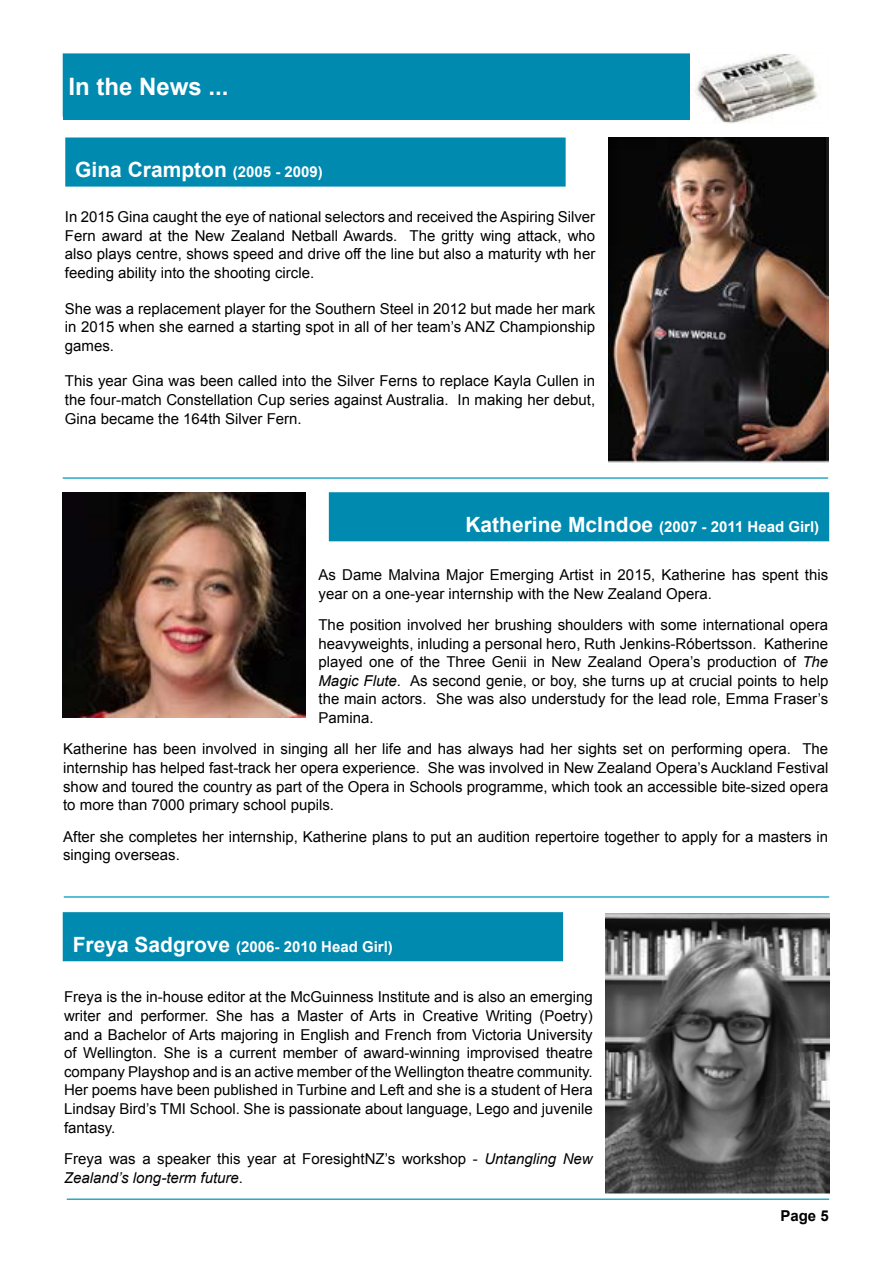
<style>
.page{position:relative;width:893px;height:1263px;background:#fff}
.page>*{position:absolute;margin:0;border:0;box-sizing:border-box;transform-origin:0 0}
.t1{font:700 24px "Arial";color:#fff}
.t2{font:700 21px "Arial";color:#fff}
.t3{font:15px/18.6px "Arial";color:#000;text-align:justify}
.t4{font:700 15px "Arial";color:#fff}
.t5{font:700 15px "Arial";color:#000}
.s1{font-size:15px}
.s2{font-size:21px}
.s3{font-style:italic}
</style>
<div class="page">
<div style="left:64px;top:54px;width:765px;height:66px;background:#008ab0"></div>
<hr style="left:67px;top:1198px;width:762px;height:2px;background:#2aa9c7">
<div style="left:63px;top:53px;width:632px;height:64px;border:2px solid #008ab0"></div>
<hr style="left:63px;top:477px;width:765px;height:2px;background:#2aa9c7">
<div style="left:66px;top:138px;width:499px;height:48px;background:#008ab0"></div>
<div style="left:65px;top:137px;width:501px;height:50px;border:2px solid #008ab0"></div>
<img style="left:608px;top:137px;width:220px;height:326px">
<div style="left:330px;top:493px;width:498px;height:48px;background:#008ab0"></div>
<div style="left:329px;top:492px;width:500px;height:49px;border:2px solid #008ab0"></div>
<img style="left:63px;top:492px;width:243px;height:225px">
<hr style="left:64px;top:896px;width:765px;height:2px;background:#2aa9c7">
<div style="left:63px;top:913px;width:499px;height:47px;background:#008ab0"></div>
<div style="left:63px;top:912px;width:500px;height:49px;border:2px solid #008ab0"></div>
<img style="left:606px;top:914px;width:224px;height:280px">
<img style="left:692px;top:55px;width:135px;height:67px">
<div style="left:690px;top:53px;width:139px;height:71px;border:1px solid #fefefc"></div>
<h1 class="t1" style="left:68px;top:70px;width:162px">In the News ...</h1>
<h2 class="t2" style="left:75px;top:156px;width:249px">Gina Crampton <span class="s1">(2005 - 2009)</span></h2>
<p class="t3" style="left:65px;top:208px;width:532px">In 2015 Gina caught the eye of national selectors and received the Aspiring Silver Fern award at the New Zealand Netball Awards. The gritty wing attack, who also plays centre, shows speed and drive off the line but also a maturity wth her feeding ability into the shooting circle.</p>
<p class="t3" style="left:65px;top:299px;width:532px">She was a replacement player for the Southern Steel in 2012 but made her mark in 2015 when she earned a starting spot in all of her team’s ANZ Championship games.</p>
<p class="t3" style="left:65px;top:372px;width:532px">This year Gina was been called into the Silver Ferns to replace Kayla Cullen in the four-match Constellation Cup series against Australia. In making her debut, Gina became the 164th Silver Fern.</p>
<p class="t4" style="left:465px;top:516px;width:355px"><span class="s2">Katherine McIndoe</span> (2007 - 2011 Head Girl)</p>
<p class="t3" style="left:318px;top:566px;width:511px">As Dame Malvina Major Emerging Artist in 2015, Katherine has spent this year on a one-year internship with the New Zealand Opera.</p>
<p class="t3" style="left:318px;top:616px;width:511px">The position involved her brushing shoulders with some international opera heavyweights, inluding a personal hero, Ruth Jenkins-Róbertsson. Katherine played one of the Three Genii in New Zealand Opera’s production of <span class="s3">The Magic Flute</span>. As second genie, or boy, she turns up at crucial points to help the main actors. She was also understudy for the lead role, Emma Fraser’s Pamina.</p>
<p class="t3" style="left:63px;top:740px;width:767px">Katherine has been involved in singing all her life and has always had her sights set on performing opera. The internship has helped fast-track her opera experience. She was involved in New Zealand Opera’s Auckland Festival show and toured the country as part of the Opera in Schools programme, which took an accessible bite-sized opera to more than 7000 primary school pupils.</p>
<p class="t3" style="left:63px;top:827px;width:767px">After she completes her internship, Katherine plans to put an audition repertoire together to apply for a masters in singing overseas.</p>
<p class="t4" style="left:73px;top:936px;width:322px"><span class="s2">Freya Sadgrove</span> (2006- 2010 Head Girl)</p>
<p class="t3" style="left:64px;top:988px;width:530px">Freya is the in-house editor at the McGuinness Institute and is also an emerging writer and performer. She has a Master of Arts in Creative Writing (Poetry) and a Bachelor of Arts majoring in English and French from Victoria University of Wellington. She is a current member of award-winning improvised theatre company Playshop and is an active member of the Wellington theatre community.<br>Her poems have been published in Turbine and Left and she is a student of Hera Lindsay Bird’s TMI School. She is passionate about language, Lego and juvenile fantasy.</p>
<p class="t3" style="left:64px;top:1149px;width:530px">Freya was a speaker this year at ForesightNZ’s workshop - <span class="s3">Untangling New<br>Zealand’s long-term future</span>.</p>
<p class="t5" style="left:780px;top:1206px;width:50px">Page 5</p>
</div>
